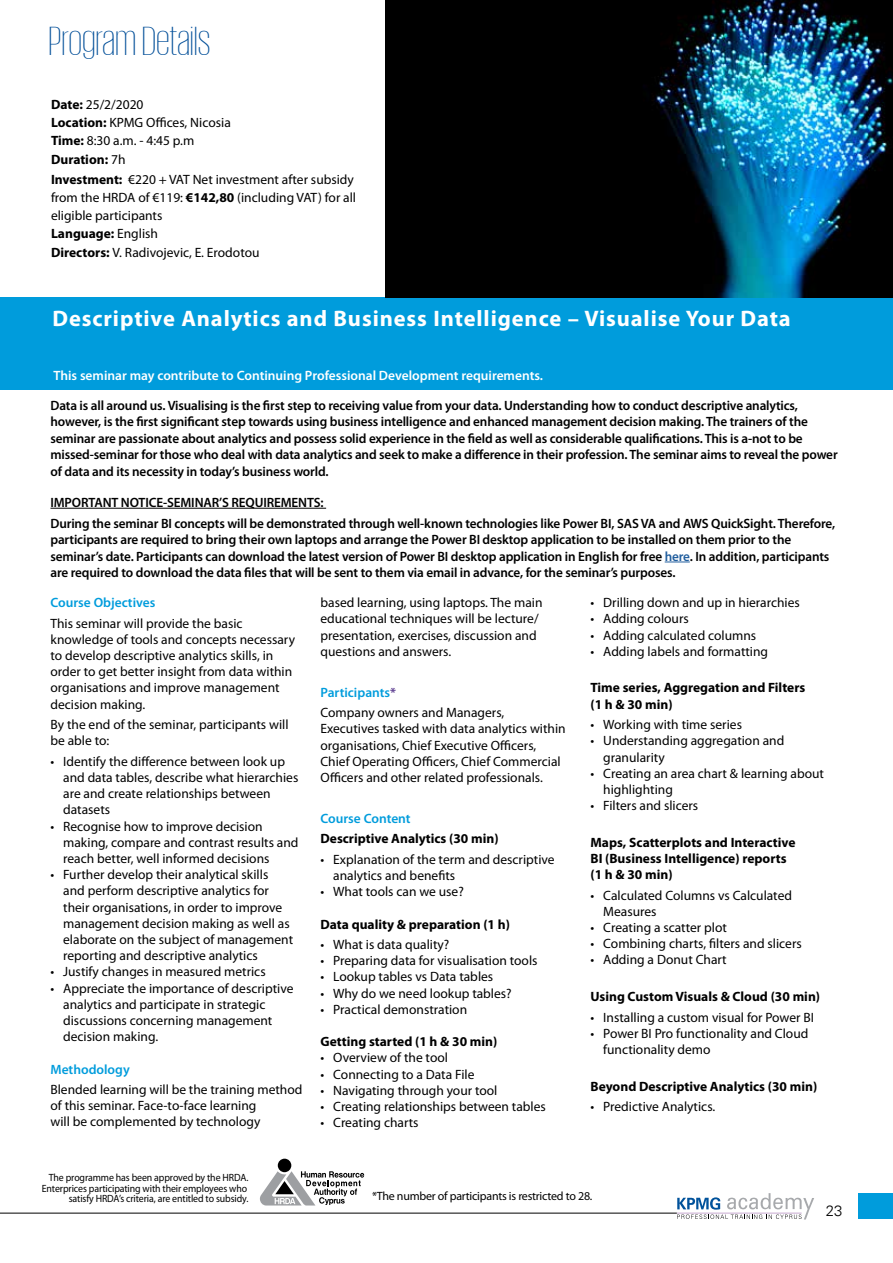
<style>
.page{position:relative;width:893px;height:1263px;background:#fff}
.page>*{position:absolute;margin:0;border:0;box-sizing:border-box;transform-origin:0 0}
.t1{font:200 42px "KPMG Greek";color:#004e98}
.t2{font:700 22.5px "Myriad Pro";letter-spacing:.04em;color:#fff}
.t3{font:300 15px "Univers 45";color:#000}
.t4{font:13.5px/16.2px "Myriad Pro";color:#000}
.t5{font:600 13.5px/16.5px "Myriad Pro";letter-spacing:-.01em;color:#000}
.t6{font:700 13.5px/16.2px "Myriad Pro";color:#000}
.t7{font:600 13.5px "Myriad Pro";color:#fff}
.t8{font:600 13.5px "Myriad Pro";color:#009cdc}
.t9{font:12px "Myriad Pro";letter-spacing:-.02em;color:#000}
.t10{font:10.5px/10.5px "Myriad Pro";letter-spacing:-.01em;color:#000;text-align:right;scale:.94 1}
.s1{font-weight:700}
.s2{color:#215e9e}
.s3{font-weight:600;color:#009cdc}
.s4{font-weight:600;color:#4b2884}
</style>
<div class="page">
<hr style="left:0;top:1213px;width:677px;height:1px;background:#000">
<svg style="left:677px;top:1193px;width:137px;height:26px"></svg>
<hr style="left:677px;top:1213px;width:125px;height:1px;background:#c7a9d0">
<div style="left:858px;top:1193px;width:35px;height:26px;background:#009cdc"></div>
<div style="left:278px;top:1159px;width:13px;height:13px;background:#000;border-radius:50%"></div>
<svg style="left:260px;top:1171px;width:104px;height:34px"></svg>
<div style="left:0;top:298px;width:893px;height:92px;background:#009cdc"></div>
<hr style="left:50px;top:508px;width:276px;height:1px;background:#000">
<svg style="left:665px;top:562px;width:25px;height:1px"></svg>
<img style="left:386px;top:0;width:507px;height:298px">
<h1 class="t1" style="left:49px;top:21px;width:164px">Program Details</h1>
<p class="t4" style="left:51px;top:95px;width:181px;line-height:18.3px"><span class="s1">Date:</span> 25/2/2020<br><span class="s1">Location:</span> KPMG Offices, Nicosia<br><span class="s1">Time:</span> 8:30 a.m. - 4:45 p.m<br><span class="s1">Duration:</span> 7h</p>
<p class="t4" style="left:51px;top:170px;width:307px;line-height:18.1px"><span class="s1">Investment:</span> €220 + VAT Net investment after subsidy from the HRDA of €119: <span class="s1">€142,80</span> (including VAT) for all eligible participants<br><span class="s1">Language:</span> English<br><span class="s1">Directors:</span> V. Radivojevic, E. Erodotou</p>
<h2 class="t2" style="left:52px;top:304px;width:740px">Descriptive Analytics and Business Intelligence – Visualise Your Data</h2>
<p class="t7" style="left:53px;top:367px;width:491px">This seminar may contribute to Continuing Professional Development requirements.</p>
<p class="t5" style="left:50px;top:396px;width:789px">Data is all around us. Visualising is the first step to receiving value from your data. Understanding how to conduct descriptive analytics, however, is the first significant step towards using business intelligence and enhanced management decision making. The trainers of the seminar are passionate about analytics and possess solid experience in the field as well as considerable qualifications. This is a-not to be missed-seminar for those who deal with data analytics and seek to make a difference in their profession. The seminar aims to reveal the power of data and its necessity in today’s business world.</p>
<p class="t5" style="left:50px;top:492px;width:786px;line-height:20.7px">IMPORTANT NOTICE-SEMINAR’S REQUIREMENTS:<br>During the seminar BI concepts will be demonstrated through well-known technologies like Power BI, SAS VA and AWS QuickSight. Therefore,</p>
<p class="t5" style="left:50px;top:531px;width:780px">participants are required to bring their own laptops and arrange the Power BI desktop application to be installed on them prior to the seminar’s date. Participants can download the latest version of Power BI desktop application in English for free <span class="s2">here</span>. In addition, participants are required to download the data files that will be sent to them via email in advance, for the seminar’s purposes.</p>
<p class="t4" style="left:320px;top:594px;width:223px">based learning, using laptops. The main educational techniques will be lecture/ presentation, exercises, discussion and questions and answers.</p>
<p class="t4" style="left:320px;top:682px;width:185px;line-height:20.4px"><span class="s3">Participants</span><span class="s4">*<br></span>Company owners and Managers,</p>
<p class="t4" style="left:320px;top:720px;width:247px">Executives tasked with data analytics within organisations, Chief Executive Officers, Chief Operating Officers, Chief Commercial Officers and other related professionals.</p>
<p class="t8" style="left:320px;top:810px;width:92px">Course Content</p>
<p class="t6" style="left:320px;top:830px;width:180px">Descriptive Analytics (30 min)</p>
<p class="t4" style="left:333px;top:851px;width:223px;text-indent:-13px">• Explanation of the term and descriptive analytics and benefits</p>
<p class="t4" style="left:320px;top:883px;width:145px">• What tools can we use?</p>
<p class="t6" style="left:320px;top:915px;width:191px">Data quality &amp; preparation (1 h)</p>
<p class="t4" style="left:320px;top:936px;width:130px">• What is data quality?</p>
<p class="t4" style="left:320px;top:952px;width:219px">• Preparing data for visualisation tools</p>
<p class="t4" style="left:320px;top:968px;width:174px">• Lookup tables vs Data tables</p>
<p class="t4" style="left:320px;top:985px;width:193px">• Why do we need lookup tables?</p>
<p class="t4" style="left:320px;top:1001px;width:148px">• Practical demonstration</p>
<p class="t6" style="left:320px;top:1033px;width:178px">Getting started (1 h &amp; 30 min)</p>
<p class="t4" style="left:320px;top:1049px;width:129px">• Overview of the tool</p>
<p class="t4" style="left:320px;top:1066px;width:155px">• Connecting to a Data File</p>
<p class="t4" style="left:320px;top:1082px;width:178px">• Navigating through your tool</p>
<p class="t4" style="left:320px;top:1098px;width:227px">• Creating relationships between tables</p>
<p class="t4" style="left:320px;top:1114px;width:100px">• Creating charts</p>
<p class="t4" style="left:590px;top:594px;width:211px">• Drilling down and up in hierarchies</p>
<p class="t4" style="left:590px;top:610px;width:100px">• Adding colours</p>
<p class="t4" style="left:590px;top:627px;width:167px">• Adding calculated columns</p>
<p class="t4" style="left:590px;top:643px;width:179px">• Adding labels and formatting</p>
<p class="t6" style="left:590px;top:679px;width:216px">Time series, Aggregation and Filters (1 h &amp; 30 min)</p>
<p class="t4" style="left:590px;top:716px;width:153px">• Working with time series</p>
<p class="t4" style="left:603px;top:732px;width:183px;text-indent:-13px">• Understanding aggregation and granularity</p>
<p class="t4" style="left:603px;top:765px;width:222px;text-indent:-13px">• Creating an area chart &amp; learning about highlighting</p>
<p class="t4" style="left:590px;top:797px;width:109px">• Filters and slicers</p>
<p class="t6" style="left:590px;top:834px;width:207px">Maps, Scatterplots and Interactive<br>BI (Business Intelligence) reports (1 h &amp; 30 min)</p>
<p class="t4" style="left:603px;top:887px;width:190px;text-indent:-13px">• Calculated Columns vs Calculated<br>Measures</p>
<p class="t4" style="left:590px;top:919px;width:138px">• Creating a scatter plot</p>
<p class="t4" style="left:590px;top:935px;width:213px">• Combining charts, filters and slicers</p>
<p class="t4" style="left:590px;top:951px;width:138px">• Adding a Donut Chart</p>
<p class="t6" style="left:590px;top:988px;width:231px">Using Custom Visuals &amp; Cloud (30 min)</p>
<p class="t4" style="left:590px;top:1009px;width:225px">• Installing a custom visual for Power BI</p>
<p class="t4" style="left:603px;top:1025px;width:207px;text-indent:-13px">• Power BI Pro functionality and Cloud functionality demo</p>
<p class="t6" style="left:590px;top:1077px;width:228px">Beyond Descriptive Analytics (30 min)</p>
<p class="t4" style="left:590px;top:1098px;width:126px">• Predictive Analytics.</p>
<p class="t8" style="left:50px;top:594px;width:106px">Course Objectives</p>
<p class="t4" style="left:50px;top:615px;width:246px">This seminar will provide the basic knowledge of tools and concepts necessary to develop descriptive analytics skills, in order to get better insight from data within organisations and improve management decision making.</p>
<p class="t4" style="left:50px;top:716px;width:240px">By the end of the seminar, participants will be able to:</p>
<p class="t4" style="left:63px;top:753px;width:237px;text-indent:-13px">• Identify the difference between look up and data tables, describe what hierarchies are and create relationships between datasets</p>
<p class="t4" style="left:63px;top:818px;width:237px;text-indent:-13px">• Recognise how to improve decision making, compare and contrast results and reach better, well informed decisions</p>
<p class="t4" style="left:63px;top:866px;width:231px;text-indent:-13px">• Further develop their analytical skills and perform descriptive analytics for their organisations, in order to improve management decision making as well as elaborate on the subject of management reporting and descriptive analytics</p>
<p class="t4" style="left:50px;top:963px;width:217px">• Justify changes in measured metrics</p>
<p class="t4" style="left:63px;top:980px;width:232px;text-indent:-13px">• Appreciate the importance of descriptive analytics and participate in strategic discussions concerning management decision making.</p>
<p class="t8" style="left:50px;top:1060px;width:81px">Methodology</p>
<p class="t4" style="left:50px;top:1081px;width:254px">Blended learning will be the training method of this seminar. Face-to-face learning<br>will be complemented by technology</p>
<p class="t10" style="left:42px;top:1172px;width:221px">The programme has been approved by the HRDA.<br>Enterprices participating with their employees who satisfy HRDA’s criteria, are entitled to subsidy.</p>
<p class="t9" style="left:372px;top:1188px;width:222px">*The number of participants is restricted to 28.</p>
<p class="t3" style="left:826px;top:1202px;width:18px">23</p>
</div>
